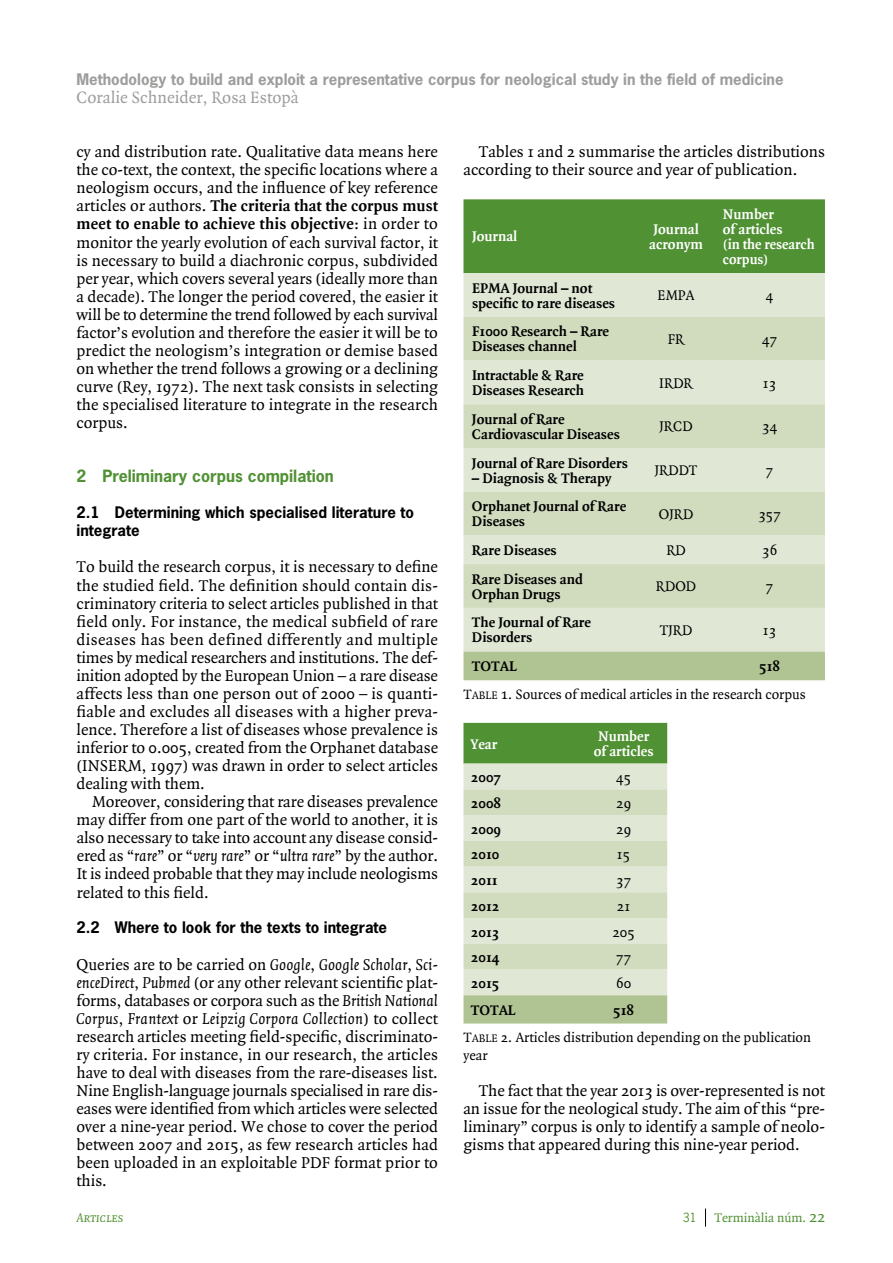
<style>
.page{position:relative;width:893px;height:1263px;background:#fff}
.page>*{position:absolute;margin:0;border:0;box-sizing:border-box;transform-origin:0 0}
.t1{font:17.7px "Quadraat";color:#9d9d9c}
.t2{font:16.8px/18px "Quadraat";color:#000;text-align:justify}
.t3{font:700 15.9px "News Gothic";color:#509133}
.t4{font:700 15px/15px "Quadraat";color:#000}
.t5{font:700 15px "News Gothic";color:#9d9d9c}
.t6{font:700 15px/18px "News Gothic";color:#000}
.t7{font:700 15px/15px "Quadraat";color:#fff}
.t8{font:15px "Quadraat";color:#000}
.t9{font:14.7px/18px "Quadraat";color:#000}
.t10{font:13.5px "Quadraat";color:#509133}
.t11{font:13.5px "Quadraat Italic Small Caps";color:#509133}
.t12{font:12px "News Gothic";color:#509133}
.s1{font-weight:700}
.s2{font-style:italic}
.s3{font-family:"Quadraat Regular SC800"}
.s4{font-family:"Quadraat Regular SC800";font-size:11.7px}
.s5{font-family:"Quadraat Small Caps"}
.s6{font-family:"Quadraat Small Caps";font-size:15.75px}
</style>
<div class="page">
<svg style="left:705px;top:1208px;width:1px;height:18px"></svg>
<div style="left:463px;top:199px;width:362px;height:74px;background:#509133"></div>
<div style="left:463px;top:273px;width:362px;height:378px;background:#e0e7d5"></div>
<svg style="left:463px;top:317px;width:362px;height:291px;background:#d7dfc7"></svg>
<div style="left:463px;top:651px;width:362px;height:29px;background:#b0c393"></div>
<div style="left:463px;top:723px;width:204px;height:41px;background:#509133"></div>
<div style="left:463px;top:764px;width:204px;height:231px;background:#e0e7d5"></div>
<svg style="left:463px;top:789px;width:204px;height:180px;background:#d7e0c8"></svg>
<div style="left:463px;top:995px;width:204px;height:28px;background:#b0c393"></div>
<p class="t5" style="left:77px;top:69px;width:709px">Methodology to build and exploit a representative corpus for neological study in the field of medicine</p>
<p class="t1" style="left:77px;top:88px;width:224px">Coralie Schneider, Rosa Estopà</p>
<p class="t2" style="left:77px;top:143px;width:363px">cy and distribution rate. Qualitative data means here the co-text, the context, the specific locations where a neologism occurs, and the influence of key reference articles or authors. <span class="s1">The criteria that the corpus must meet to enable to achieve this objective</span>: in order to monitor the yearly evolution of each survival factor, it is necessary to build a diachronic corpus, subdivided per year, which covers several years (ideally more than a decade). The longer the period covered, the easier it will be to determine the trend followed by each survival factor’s evolution and therefore the easier it will be to predict the neologism’s integration or demise based on whether the trend follows a growing or a declining curve (Rey, 1972). The next task consists in selecting the specialised literature to integrate in the research corpus.</p>
<p class="t3" style="left:77px;top:466px;width:259px">2 Preliminary corpus compilation</p>
<p class="t6" style="left:77px;top:503px;width:339px">2.1 Determining which specialised literature to integrate</p>
<p class="t2" style="left:77px;top:559px;width:363px">To build the research corpus, it is necessary to define the studied field. The definition should contain dis&shy;criminatory criteria to select articles published in that field only. For instance, the medical subfield of rare diseases has been defined differently and multiple times by medical researchers and institutions. The def&shy;inition adopted by the European Union – a rare disease affects less than one person out of 2000 – is quanti&shy;fiable and excludes all diseases with a higher preva&shy;lence. Therefore a list of diseases whose prevalence is inferior to 0.005, created from the Orphanet database (INSERM, 1997) was drawn in order to select articles dealing with them.</p>
<p class="t2" style="left:77px;top:793px;width:363px;text-indent:15px">Moreover, considering that rare diseases prevalence may differ from one part of the world to another, it is also necessary to take into account any disease consid&shy;ered as “<span class="s2">rare</span>” or “<span class="s2">very rare</span>” or “<span class="s2">ultra rare</span>” by the author.<br>It is indeed probable that they may include neologisms related to this field.</p>
<p class="t6" style="left:77px;top:918px;width:312px">2.2 Where to look for the texts to integrate</p>
<p class="t2" style="left:77px;top:956px;width:363px">Queries are to be carried on <span class="s2">Google</span>, <span class="s2">Google Scholar</span>, <span class="s2">Sci&shy;enceDirect</span>, <span class="s2">Pubmed</span> (or any other relevant scientific plat&shy;forms, databases or corpora such as the <span class="s2">British National Corpus</span>, <span class="s2">Frantext</span> or <span class="s2">Leipzig Corpora Collection</span>) to collect research articles meeting field-specific, discriminato&shy;ry criteria. For instance, in our research, the articles have to deal with diseases from the rare-diseases list.<br>Nine English-language journals specialised in rare dis&shy;eases were identified from which articles were selected over a nine-year period. We chose to cover the period between 2007 and 2015, as few research articles had been uploaded in an exploitable PDF format prior to this.</p>
<p class="t2" style="left:463px;top:143px;width:363px;text-indent:15px">Tables 1 and 2 summarise the articles distributions according to their source and year of publication.</p>
<p class="t7" style="left:723px;top:207px;width:93px">Number<br>of articles<br>(in the research corpus)</p>
<p class="t7" style="left:472px;top:230px;width:47px">Journal</p>
<p class="t7" style="left:649px;top:222px;width:55px">Journal acronym</p>
<p class="t4" style="left:472px;top:281px;width:145px">EPMA Journal – not specific to rare diseases</p>
<p class="t8" style="left:657px;top:288px;width:39px">EMPA</p>
<p class="t8" style="left:766px;top:288px;width:9px">4</p>
<p class="t4" style="left:472px;top:325px;width:139px">F1000 Research – Rare<br>Diseases channel</p>
<p class="t8" style="left:668px;top:331px;width:18px">FR</p>
<p class="t8" style="left:762px;top:331px;width:17px">47</p>
<p class="t4" style="left:472px;top:368px;width:114px">Intractable &amp; Rare<br>Diseases Research</p>
<p class="t8" style="left:659px;top:375px;width:35px">IRDR</p>
<p class="t8" style="left:763px;top:375px;width:15px">13</p>
<p class="t4" style="left:472px;top:412px;width:150px">Journal of Rare<br>Cardiovascular Diseases</p>
<p class="t8" style="left:659px;top:419px;width:35px">JRCD</p>
<p class="t8" style="left:762px;top:419px;width:17px">34</p>
<p class="t4" style="left:472px;top:456px;width:157px">Journal of Rare Disorders</p>
<p class="t4" style="left:472px;top:471px;width:141px">– Diagnosis &amp; Therapy</p>
<p class="t8" style="left:655px;top:462px;width:44px">JRDDT</p>
<p class="t8" style="left:766px;top:462px;width:9px">7</p>
<p class="t4" style="left:472px;top:499px;width:156px">Orphanet Journal of Rare<br>Diseases</p>
<p class="t8" style="left:659px;top:506px;width:36px">OJRD</p>
<p class="t8" style="left:758px;top:506px;width:24px">357</p>
<p class="t4" style="left:472px;top:543px;width:86px">Rare Diseases</p>
<p class="t8" style="left:666px;top:542px;width:21px">RD</p>
<p class="t8" style="left:762px;top:542px;width:17px">36</p>
<p class="t4" style="left:472px;top:572px;width:112px">Rare Diseases and<br>Orphan Drugs</p>
<p class="t8" style="left:656px;top:579px;width:42px">RDOD</p>
<p class="t8" style="left:766px;top:579px;width:9px">7</p>
<p class="t4" style="left:472px;top:616px;width:121px">The Journal of Rare<br>Disorders</p>
<p class="t8" style="left:660px;top:622px;width:34px">TJRD</p>
<p class="t8" style="left:763px;top:622px;width:15px">13</p>
<p class="t4" style="left:472px;top:659px;width:46px">TOTAL</p>
<p class="t4" style="left:759px;top:659px;width:22px">518</p>
<p class="t9" style="left:463px;top:685px;width:344px"><span class="s3">T</span><span class="s4">ABLE</span> <span class="s5">1</span>. Sources of medical articles in the research corpus</p>
<p class="t7" style="left:471px;top:737px;width:28px">Year</p>
<p class="t7" style="left:594px;top:730px;width:61px">Number of articles</p>
<p class="t4" style="left:471px;top:770px;width:32px">2007</p>
<p class="t8" style="left:616px;top:769px;width:17px">45</p>
<p class="t4" style="left:471px;top:796px;width:32px">2008</p>
<p class="t8" style="left:616px;top:795px;width:17px">29</p>
<p class="t4" style="left:471px;top:822px;width:32px">2009</p>
<p class="t8" style="left:616px;top:821px;width:17px">29</p>
<p class="t4" style="left:471px;top:847px;width:30px">2010</p>
<p class="t8" style="left:617px;top:847px;width:15px">15</p>
<p class="t4" style="left:471px;top:873px;width:28px">2011</p>
<p class="t8" style="left:616px;top:872px;width:17px">37</p>
<p class="t4" style="left:471px;top:899px;width:30px">2012</p>
<p class="t8" style="left:617px;top:898px;width:15px">21</p>
<p class="t4" style="left:471px;top:925px;width:30px">2013</p>
<p class="t8" style="left:612px;top:924px;width:24px">205</p>
<p class="t4" style="left:471px;top:950px;width:30px">2014</p>
<p class="t8" style="left:616px;top:950px;width:17px">77</p>
<p class="t4" style="left:471px;top:976px;width:30px">2015</p>
<p class="t8" style="left:616px;top:975px;width:17px">60</p>
<p class="t4" style="left:471px;top:1003px;width:46px">TOTAL</p>
<p class="t4" style="left:613px;top:1003px;width:22px">518</p>
<p class="t9" style="left:463px;top:1028px;width:349px"><span class="s3">T</span><span class="s4">ABLE</span> 2. Articles distribution depending on the publication year</p>
<p class="t2" style="left:463px;top:1082px;width:363px;text-indent:15px">The fact that the year 2013 is over-represented is not an issue for the neological study. The aim of this “pre&shy;liminary” corpus is only to identify a sample of neolo&shy;gisms that appeared during this nine-year period.</p>
<p class="t11" style="left:77px;top:1211px;width:48px">Articles</p>
<p class="t12" style="left:683px;top:1210px;width:15px">31</p>
<p class="t10" style="left:714px;top:1211px;width:112px">Terminàlia núm. <span class="s6">22</span></p>
</div>
